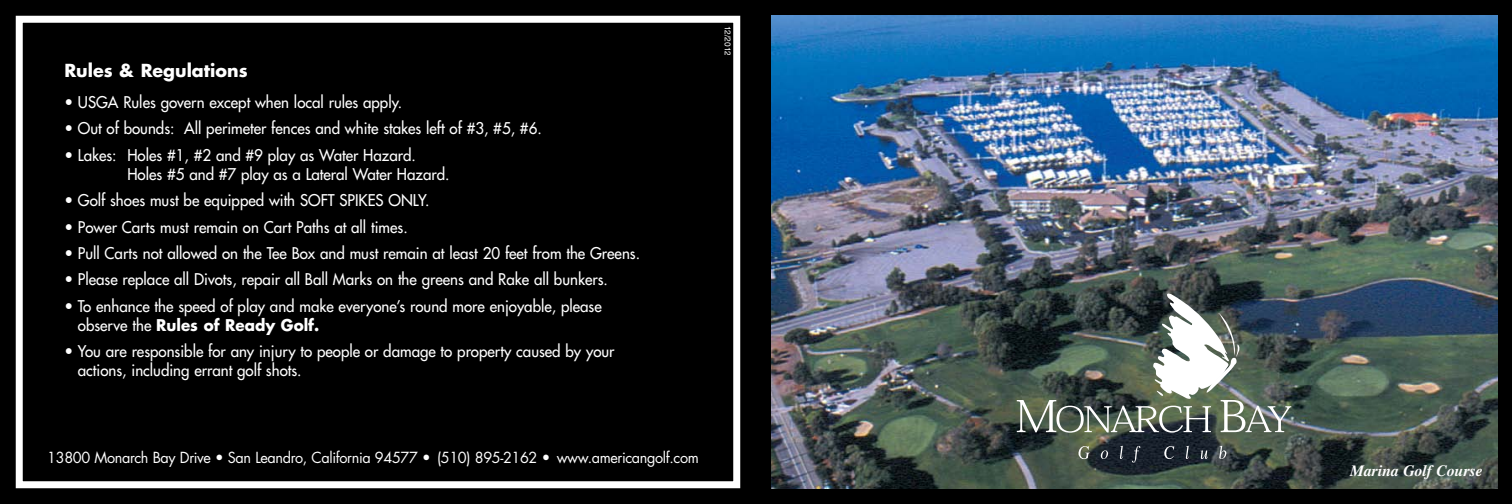
<style>
.page{position:relative;width:1512px;height:504px;background:#000}
.page>*{position:absolute;margin:0;border:0;box-sizing:border-box;transform-origin:0 0}
.t1{font:700 17.5px "Futura";color:#fff}
.t2{font:15.75px/18.9px "Futura";color:#fff;scale:.96 1}
.t3{font:italic 700 15.75px "Times";color:#fff}
.t4{font:14.88px "Futura";letter-spacing:-.025em;color:#fff}
.s1{font-weight:700}
</style>
<div class="page">
<img style="left:772px;top:15px;width:726px;height:473px">
<div style="left:16px;top:16px;width:724px;height:472px;border:7px solid #fff"></div>
<svg style="left:1078px;top:446px;width:12px;height:13px"></svg>
<svg style="left:1101px;top:450px;width:7px;height:9px"></svg>
<svg style="left:1120px;top:446px;width:3px;height:13px"></svg>
<svg style="left:1132px;top:446px;width:8px;height:17px"></svg>
<svg style="left:1164px;top:446px;width:10px;height:13px"></svg>
<svg style="left:1186px;top:446px;width:3px;height:13px"></svg>
<svg style="left:1200px;top:450px;width:8px;height:9px"></svg>
<svg style="left:1219px;top:446px;width:8px;height:13px"></svg>
<svg style="left:1017px;top:294px;width:274px;height:139px;background:#606b65"></svg>
<p class="t1" style="left:64px;top:59px;width:185px">Rules &amp; Regulations</p>
<p class="t2" style="left:64px;top:93px;width:353px">• USGA Rules govern except when local rules apply.</p>
<p class="t2" style="left:64px;top:119px;width:499px">• Out of bounds: All perimeter fences and white stakes left of #3, #5, #6.</p>
<p class="t2" style="left:127px;top:146px;width:337px;text-indent:-63px">• Lakes: Holes #1, #2 and #9 play as Water Hazard.<br>Holes #5 and #7 play as a Lateral Water Hazard.</p>
<p class="t2" style="left:64px;top:191px;width:382px">• Golf shoes must be equipped with SOFT SPIKES ONLY.</p>
<p class="t2" style="left:64px;top:217px;width:359px">• Power Carts must remain on Cart Paths at all times.</p>
<p class="t2" style="left:64px;top:244px;width:601px">• Pull Carts not allowed on the Tee Box and must remain at least 20 feet from the Greens.</p>
<p class="t2" style="left:64px;top:270px;width:568px">• Please replace all Divots, repair all Ball Marks on the greens and Rake all bunkers.</p>
<p class="t2" style="left:78px;top:297px;width:547px;text-indent:-14px">• To enhance the speed of play and make everyone’s round more enjoyable, please observe the <span class="s1">Rules of Ready Golf.</span></p>
<p class="t2" style="left:78px;top:342px;width:561px;text-indent:-14px">• You are responsible for any injury to people or damage to property caused by your actions, including errant golf shots.</p>
<p class="t4" style="left:47px;top:448px;width:653px">13800 Monarch Bay Drive • San Leandro, California 94577 • (510) 895-2162 • www.americangolf.com</p>
<p class="t3" style="left:1350px;top:462px;width:134px">Marina Golf Course</p>
</div>
